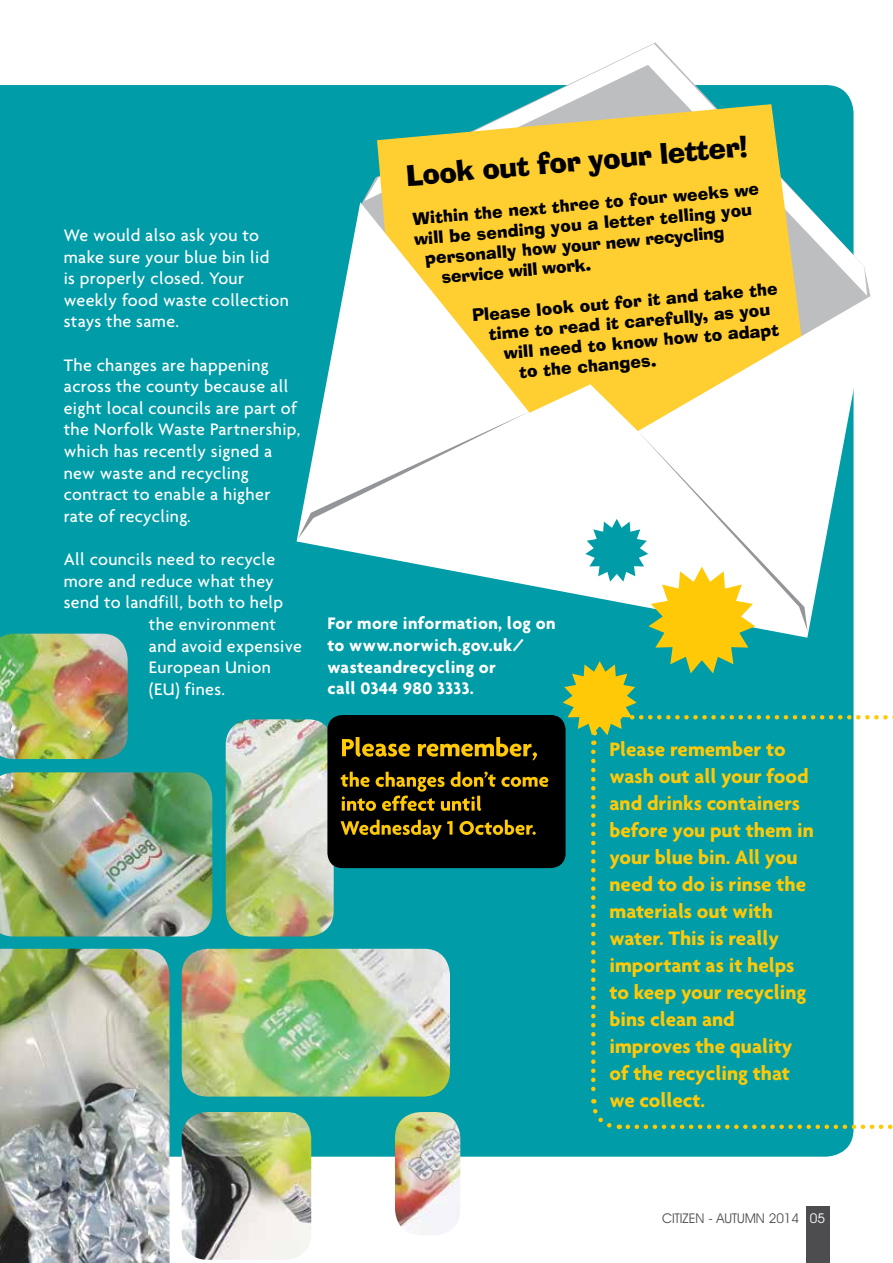
<style>
.page{position:relative;width:893px;height:1263px;background:#fff}
.page>*{position:absolute;margin:0;border:0;box-sizing:border-box;transform-origin:0 0}
.t1{font:28.05px "Ad Lib BT";color:#000}
.t2{font:700 21px/27px "Agenda";color:#ffc907}
.t3{font:500 18px/21.6px "Agenda";letter-spacing:.02em;color:#fff}
.t4{font:700 18px/21.6px "Agenda";letter-spacing:.02em;color:#fff}
.t5{font:16.8px "Ad Lib BT";color:#000}
.t6{font:13.5px "Avant Garde IT Cby BT";color:#4d4d4f}
.s1{color:#fff}
</style>
<div class="page">
<div style="left:0;top:85px;width:853px;height:1072px;background:#009ca7"></div>
<div style="left:806px;top:1206px;width:23px;height:57px;background:#4d4d4f"></div>
<img style="left:0;top:634px;width:460px;height:629px">
<div style="left:327px;top:715px;width:239px;height:153px;background:#000;border-radius:15px"></div>
<svg style="left:341px;top:820px;width:195px;height:20px"></svg>
<svg style="left:341px;top:771px;width:207px;height:40px"></svg>
<svg style="left:342px;top:737px;width:195px;height:23px"></svg>
<svg style="left:589px;top:752px;width:31px;height:379px;background:#0e9e9d"></svg>
<svg style="left:628px;top:1124px;width:265px;height:5px"></svg>
<svg style="left:364px;top:44px;width:490px;height:158px"></svg>
<svg style="left:377px;top:104px;width:436px;height:98px;background:#d0c653"></svg>
<svg style="left:297px;top:202px;width:574px;height:436px"></svg>
<svg style="left:298px;top:411px;width:232px;height:128px"></svg>
<svg style="left:563px;top:430px;width:330px;height:315px"></svg>
<p class="t3" style="left:64px;top:224px;width:227px">We would also ask you to make sure your blue bin lid<br>is properly closed. Your weekly food waste collection stays the same.</p>
<p class="t3" style="left:64px;top:354px;width:238px">The changes are happening across the county because all eight local councils are part of the Norfolk Waste Partnership, which has recently signed a new waste and recycling contract to enable a higher rate of recycling.</p>
<p class="t3" style="left:64px;top:548px;width:213px">All councils need to recycle</p>
<p class="t3" style="left:64px;top:570px;width:212px">more and reduce what they</p>
<p class="t3" style="left:64px;top:591px;width:221px">send to landfill, both to help</p>
<p class="t3" style="left:149px;top:613px;width:129px">the environment</p>
<p class="t3" style="left:149px;top:634px;width:155px">and avoid expensive</p>
<p class="t3" style="left:149px;top:656px;width:124px">European Union</p>
<p class="t3" style="left:149px;top:678px;width:78px">(EU) fines.</p>
<h1 class="t1" style="left:404px;top:158px;width:345px;rotate:-5deg">Look out for your letter!</h1>
<p class="t5" style="left:412px;top:208px;width:349px;rotate:-5deg">Within the next three to four weeks we</p>
<p class="t5" style="left:413px;top:228px;width:341px;rotate:-5deg">will be sending you a letter telling you</p>
<p class="t5" style="left:424px;top:248px;width:302px;rotate:-5deg">personally how your new recycling</p>
<p class="t5" style="left:441px;top:267px;width:151px;rotate:-5deg">service will work.</p>
<p class="t5" style="left:471px;top:305px;width:308px;rotate:-5deg">Please look out for it and take the</p>
<p class="t5" style="left:488px;top:323px;width:284px;rotate:-5deg">time to read it carefully, as you</p>
<p class="t5" style="left:503px;top:342px;width:277px;rotate:-5deg">will need to know how to adapt</p>
<p class="t5" style="left:518px;top:361px;width:139px;rotate:-5deg">to the changes.</p>
<p class="t4" style="left:327px;top:612px;width:230px">For more information, log on to www.norwich.gov.uk/ wasteandrecycling or<br>call 0344 980 3333.</p>
<p class="t2" style="left:609px;top:735px;width:206px">Please remember to wash out all your food and drinks containers before you put them in your blue bin. All you need to do is rinse the materials out with water. This is really important as it helps to keep your recycling bins clean and improves the quality of the recycling that we collect.</p>
<p class="t6" style="left:662px;top:1210px;width:165px">CITIZEN - AUTUMN 2014 <span class="s1">05</span></p>
</div>
